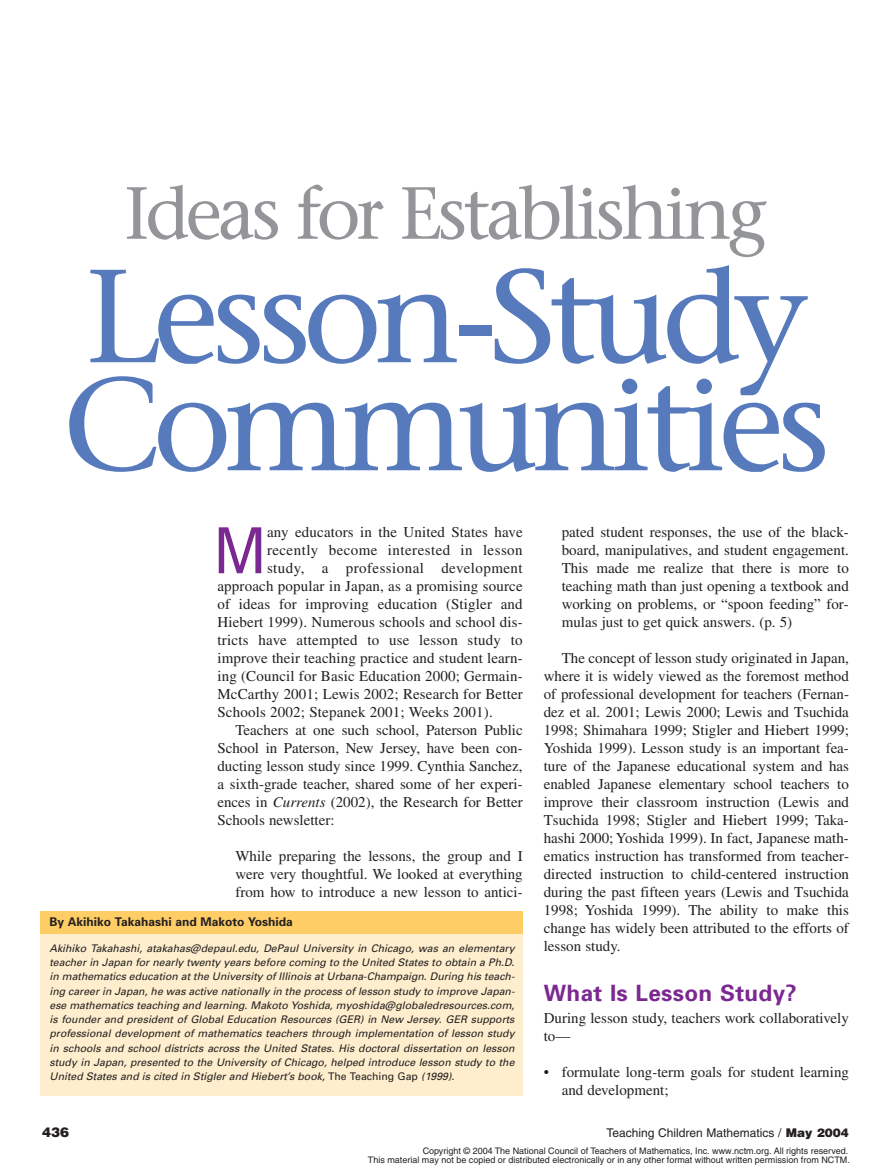
<style>
.page{position:relative;width:891px;height:1175px;background:#fff}
.page>*{position:absolute;margin:0;border:0;box-sizing:border-box;transform-origin:0 0}
.t1{font:132px/108px "Stone Serif";letter-spacing:-.055em;color:#577abd}
.t2{font:73.5px "Stone Serif";letter-spacing:-.06em;color:#939598}
.t3{font:condensed 63.6px "Univers";color:#7b2991}
.t4{font:700 22.5px "Univers";letter-spacing:.015em;color:#7b2991}
.t5{font:15px/18px "Times";color:#231f20;text-align:justify}
.t6{font:15px "Times";letter-spacing:.03em;color:#231f20}
.t7{font:900 13.5px "Helvetica";color:#231f20}
.t8{font:12px "Helvetica";color:#231f20}
.t9{font:700 12px "Univers";color:#231f20}
.t10{font:italic 10.5px/14.2px "Univers";color:#231f20;text-align:justify}
.t11{font:9px "Helvetica";color:#231f20}
.s1{font-style:italic}
.s2{font-style:normal}
.s3{font-weight:900}
.s4{font-family:"Arial"}
</style>
<div class="page">
<div style="left:40px;top:931px;width:484px;height:164px;background:#feeecd"></div>
<div style="left:40px;top:911px;width:484px;height:22px;background:#fecd65"></div>
<h2 class="t2" style="left:124px;top:185px;width:645px">Ideas for Establishing</h2>
<h1 class="t1" style="left:63px;top:276px;width:769px">Lesson-Study<br>Communities</h1>
<h3 class="t3" style="left:214px;top:527px;width:54px">M</h3>
<p class="t5" style="left:267px;top:524px;width:257px">any educators in the United States have</p>
<p class="t6" style="left:267px;top:545px;width:257px">recently become interested in lesson</p>
<p class="t6" style="left:267px;top:563px;width:257px">study, a professional development</p>
<p class="t5" style="left:218px;top:578px;width:307px">approach popular in Japan, as a promising source</p>
<p class="t5" style="left:218px;top:596px;width:307px">of ideas for improving education (Stigler and</p>
<p class="t5" style="left:218px;top:614px;width:307px">Hiebert 1999). Numerous schools and school dis-</p>
<p class="t5" style="left:218px;top:632px;width:307px">tricts have attempted to use lesson study to</p>
<p class="t5" style="left:218px;top:650px;width:307px">improve their teaching practice and student learn-</p>
<p class="t5" style="left:218px;top:668px;width:307px">ing (Council for Basic Education 2000; Germain-</p>
<p class="t5" style="left:218px;top:686px;width:307px">McCarthy 2001; Lewis 2002; Research for Better</p>
<p class="t5" style="left:218px;top:704px;width:277px">Schools 2002; Stepanek 2001; Weeks 2001).</p>
<p class="t5" style="left:236px;top:722px;width:289px">Teachers at one such school, Paterson Public</p>
<p class="t5" style="left:218px;top:740px;width:307px">School in Paterson, New Jersey, have been con-</p>
<p class="t5" style="left:218px;top:758px;width:307px">ducting lesson study since 1999. Cynthia Sanchez,</p>
<p class="t5" style="left:218px;top:776px;width:307px">a sixth-grade teacher, shared some of her experi-</p>
<p class="t5" style="left:218px;top:794px;width:307px">ences in <span class="s1">Currents</span> (2002), the Research for Better</p>
<p class="t5" style="left:217px;top:812px;width:119px">Schools newsletter:</p>
<p class="t5" style="left:235px;top:848px;width:289px">While preparing the lessons, the group and I were very thoughtful. We looked at everything from how to introduce a new lesson to antici-</p>
<p class="t9" style="left:50px;top:917px;width:245px">By Akihiko Takahashi and Makoto Yoshida</p>
<p class="t10" style="left:50px;top:942px;width:469px">Akihiko Takahashi, atakahas@depaul.edu, DePaul University in Chicago, was an elementary teacher in Japan for nearly twenty years before coming to the United States to obtain a Ph.D. in mathematics education at the University of Illinois at Urbana-Champaign. During his teach&shy;ing career in Japan, he was active nationally in the process of lesson study to improve Japan&shy;ese mathematics teaching and learning. Makoto Yoshida, myoshida@globaledresources.com, is founder and president of Global Education Resources (GER) in New Jersey. GER supports professional development of mathematics teachers through implementation of lesson study in schools and school districts across the United States. His doctoral dissertation on lesson study in Japan, presented to the University of Chicago, helped introduce lesson study to the United States and is cited in Stigler and Hiebert’s book, <span class="s2">T h e Te a c h i n g G a p</span> (1999).</p>
<p class="t5" style="left:562px;top:524px;width:289px">pated student responses, the use of the black&shy;board, manipulatives, and student engagement.<br>This made me realize that there is more to teaching math than just opening a textbook and working on problems, or “spoon feeding” for&shy;mulas just to get quick answers. (p. 5)</p>
<p class="t5" style="left:544px;top:650px;width:307px;text-indent:18px">The concept of lesson study originated in Japan, where it is widely viewed as the foremost method of professional development for teachers (Fernan&shy;dez et al. 2001; Lewis 2000; Lewis and Tsuchida 1998; Shimahara 1999; Stigler and Hiebert 1999; Yoshida 1999). Lesson study is an important fea&shy;ture of the Japanese educational system and has enabled Japanese elementary school teachers to improve their classroom instruction (Lewis and Tsuchida 1998; Stigler and Hiebert 1999; Taka&shy;hashi 2000; Yoshida 1999). In fact, Japanese math&shy;ematics instruction has transformed from teacher&shy;directed instruction to child-centered instruction during the past fifteen years (Lewis and Tsuchida 1998; Yoshida 1999). The ability to make this change has widely been attributed to the efforts of lesson study.</p>
<h3 class="t4" style="left:544px;top:984px;width:255px">What Is Lesson Study?</h3>
<p class="t5" style="left:544px;top:1010px;width:307px">During lesson study, teachers work collaboratively to—</p>
<p class="t5" style="left:562px;top:1064px;width:289px;text-indent:-18px">• formulate long-term goals for student learning and development;</p>
<p class="t7" style="left:42px;top:1126px;width:29px">436</p>
<p class="t8" style="left:607px;top:1128px;width:244px">Teaching Children Mathematics / <span class="s3">May 2004</span></p>
<p class="t11" style="left:423px;top:1147px;width:427px">Copyright © 200<span class="s4">4</span> The National Council of Teachers of Mathematics, Inc. www.nctm.org. All rights reserved.</p>
<p class="t11" style="left:368px;top:1156px;width:484px">This material may not be copied or distributed electronically or in any other format without written permission from NCTM.</p>
</div>
